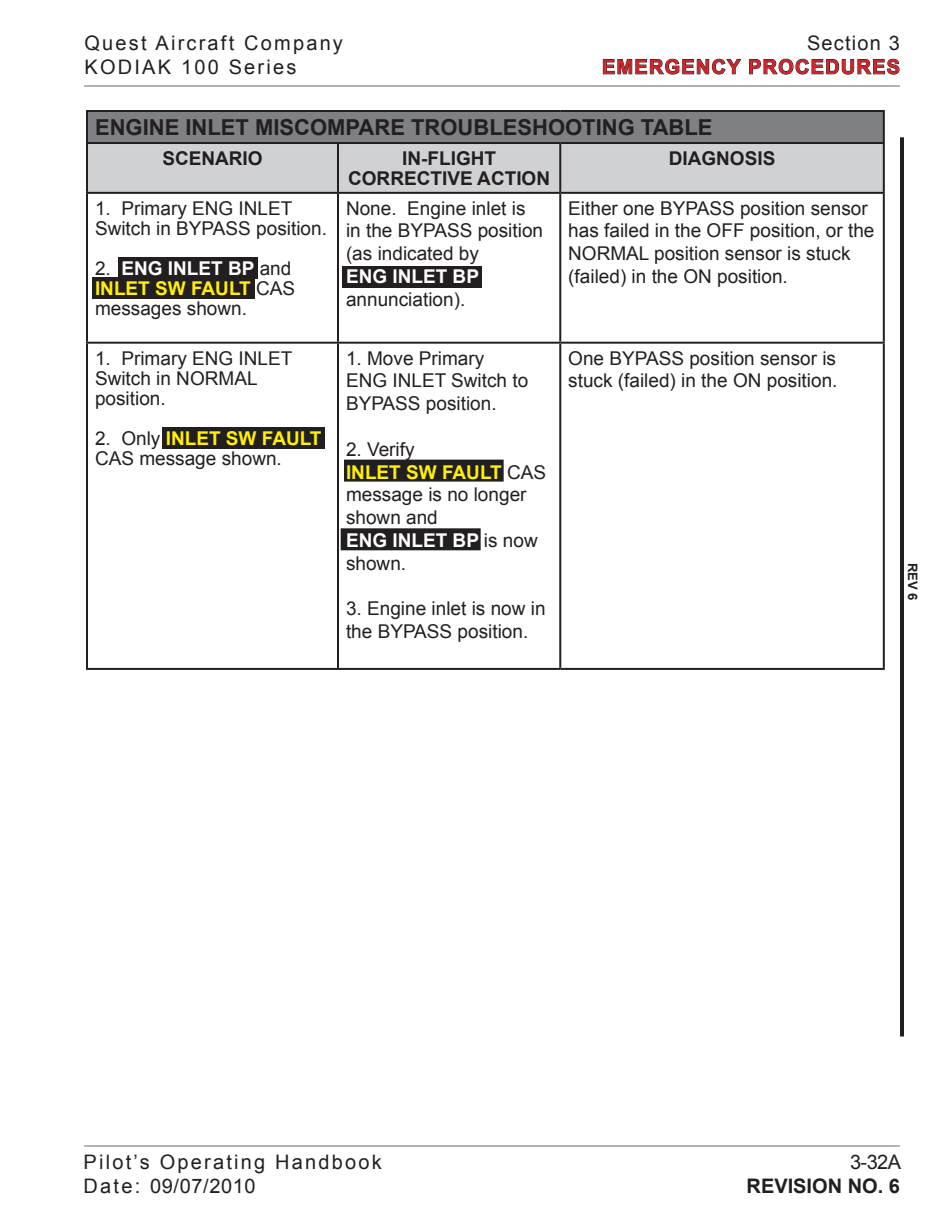
<style>
.page{position:relative;width:936px;height:1224px;background:#fff}
.page>*{position:absolute;margin:0;border:0;box-sizing:border-box;transform-origin:0 0}
.t1{font:700 22px "Arial";color:#231f20}
.t2{font:20px "Arial";letter-spacing:.11em;color:#231f20}
.t3{font:700 20px "Arial";letter-spacing:.06em;color:#d1232a}
.t4{font:20px "Arial";letter-spacing:.03em;color:#231f20}
.t5{font:700 20px "Arial";color:#231f20}
.t6{font:20px "Arial";letter-spacing:.06em;color:#231f20}
.t7{font:19px/22.8px "Arial";color:#231f20}
.t8{font:700 19px/20px "Arial";color:#231f20;text-align:center}
.t9{font:700 19px "Arial";color:#fff}
.t10{font:700 13px "Arial";color:#231f20}
.s1{font-weight:700;color:#fff}
.s2{font-weight:700;color:#fff101}
</style>
<div class="page">
<div style="left:347px;top:463px;width:154px;height:16px;background:#231f20"></div>
<div style="left:344px;top:460px;width:160px;height:22px;border:6px solid #231f20"></div>
<div style="left:344px;top:531px;width:134px;height:16px;background:#231f20"></div>
<div style="left:341px;top:528px;width:140px;height:22px;border:6px solid #231f20"></div>
<div style="left:345px;top:269px;width:134px;height:16px;background:#231f20"></div>
<div style="left:342px;top:266px;width:140px;height:22px;border:6px solid #231f20"></div>
<div style="left:165px;top:430px;width:157px;height:16px;background:#231f20"></div>
<div style="left:162px;top:427px;width:163px;height:22px;border:6px solid #231f20"></div>
<div style="left:95px;top:280px;width:157px;height:16px;background:#231f20"></div>
<div style="left:92px;top:277px;width:163px;height:22px;border:6px solid #231f20"></div>
<div style="left:81px;top:84px;width:820px;height:6px;background:#fff;opacity:.75"></div>
<div style="left:81px;top:1143px;width:820px;height:6px;background:#fff;opacity:.75"></div>
<svg style="left:603px;top:58px;width:139px;height:17px"></svg>
<svg style="left:749px;top:58px;width:151px;height:17px"></svg>
<div style="left:121px;top:260px;width:134px;height:16px;background:#231f20"></div>
<div style="left:118px;top:257px;width:140px;height:22px;border:6px solid #231f20"></div>
<hr style="left:900px;top:137px;width:4px;height:899px;background:#231f20">
<div style="left:87px;top:111px;width:797px;height:32px;background:#7e8083"></div>
<div style="left:88px;top:144px;width:795px;height:48px;background:#d0d1d3"></div>
<hr style="left:86px;top:110px;width:252px;height:2px;background:#231f20">
<hr style="left:86px;top:112px;width:2px;height:30px;background:#231f20">
<hr style="left:338px;top:110px;width:222px;height:2px;background:#231f20">
<hr style="left:560px;top:110px;width:325px;height:2px;background:#231f20">
<hr style="left:883px;top:112px;width:2px;height:30px;background:#231f20">
<hr style="left:86px;top:142px;width:252px;height:2px;background:#231f20">
<hr style="left:86px;top:144px;width:2px;height:48px;background:#231f20">
<hr style="left:338px;top:142px;width:222px;height:2px;background:#231f20">
<hr style="left:337px;top:144px;width:2px;height:48px;background:#231f20">
<hr style="left:560px;top:142px;width:325px;height:2px;background:#231f20">
<hr style="left:559px;top:144px;width:2px;height:48px;background:#231f20">
<hr style="left:883px;top:144px;width:2px;height:48px;background:#231f20">
<hr style="left:86px;top:192px;width:252px;height:2px;background:#231f20">
<hr style="left:86px;top:194px;width:2px;height:148px;background:#231f20">
<hr style="left:338px;top:192px;width:222px;height:2px;background:#231f20">
<hr style="left:337px;top:194px;width:2px;height:148px;background:#231f20">
<hr style="left:560px;top:192px;width:325px;height:2px;background:#231f20">
<hr style="left:559px;top:194px;width:2px;height:148px;background:#231f20">
<hr style="left:883px;top:194px;width:2px;height:148px;background:#231f20">
<hr style="left:86px;top:342px;width:252px;height:2px;background:#231f20">
<hr style="left:86px;top:344px;width:2px;height:324px;background:#231f20">
<hr style="left:338px;top:342px;width:222px;height:2px;background:#231f20">
<hr style="left:337px;top:344px;width:2px;height:324px;background:#231f20">
<hr style="left:560px;top:342px;width:325px;height:2px;background:#231f20">
<hr style="left:559px;top:344px;width:2px;height:324px;background:#231f20">
<hr style="left:883px;top:344px;width:2px;height:324px;background:#231f20">
<hr style="left:86px;top:668px;width:252px;height:2px;background:#231f20">
<hr style="left:338px;top:668px;width:222px;height:2px;background:#231f20">
<hr style="left:560px;top:668px;width:325px;height:2px;background:#231f20">
<p class="t2" style="left:84px;top:30px;width:260px">Quest Aircraft Company</p>
<p class="t2" style="left:84px;top:54px;width:213px">KODIAK 100 Series</p>
<p class="t6" style="left:807px;top:30px;width:94px">Section 3</p>
<p class="t3" style="left:602px;top:54px;width:300px">EMERGENCY PROCEDURES</p>
<p class="t1" style="left:95px;top:113px;width:619px">ENGINE INLET MISCOMPARE TROUBLESHOOTING TABLE</p>
<p class="t8" style="left:162px;top:149px;width:102px">SCENARIO</p>
<p class="t8" style="left:348px;top:149px;width:203px">IN-FLIGHT<br>CORRECTIVE ACTION</p>
<p class="t8" style="left:669px;top:149px;width:108px">DIAGNOSIS</p>
<p class="t7" style="left:95px;top:198px;width:233px;line-height:20px">1. Primary ENG INLET<br>Switch in BYPASS position.</p>
<p class="t7" style="left:95px;top:258px;width:202px;line-height:20px">2. <span class="s1">ENG INLET BP</span> and<br><span class="s2">INLET SW FAULT</span> CAS messages shown.</p>
<p class="t7" style="left:568px;top:197px;width:308px">Either one BYPASS position sensor has failed in the OFF position, or the<br>NORMAL position sensor is stuck (failed) in the ON position.</p>
<p class="t7" style="left:346px;top:197px;width:199px">None. Engine inlet is in the BYPASS position (as indicated by</p>
<p class="t9" style="left:346px;top:264px;width:135px">ENG INLET BP</p>
<p class="t7" style="left:346px;top:288px;width:121px">annunciation).</p>
<p class="t7" style="left:95px;top:348px;width:199px;line-height:20px">1. Primary ENG INLET<br>Switch in NORMAL position.</p>
<p class="t7" style="left:95px;top:428px;width:228px;line-height:20px">2. Only <span class="s2">INLET SW FAULT<br></span>CAS message shown.</p>
<p class="t7" style="left:346px;top:347px;width:184px">1. Move Primary<br>ENG INLET Switch to<br>BYPASS position.</p>
<p class="t7" style="left:346px;top:438px;width:202px">2. Verify<br><span class="s2">INLET SW FAULT</span> CAS message is no longer shown and<br><span class="s1">ENG INLET BP</span> is now shown.</p>
<p class="t7" style="left:346px;top:597px;width:201px">3. Engine inlet is now in the BYPASS position.</p>
<p class="t7" style="left:568px;top:347px;width:271px">One BYPASS position sensor is stuck (failed) in the ON position.</p>
<p class="t10" style="left:921px;top:563px;width:39px;rotate:90deg">REV 6</p>
<p class="t2" style="left:84px;top:1148px;width:300px">Pilot’s Operating Handbook</p>
<p class="t4" style="left:84px;top:1172px;width:174px">Date: 09/07/2010</p>
<p class="t2" style="left:850px;top:1148px;width:52px">3-32A</p>
<p class="t5" style="left:747px;top:1172px;width:155px">REVISION NO. 6</p>
</div>
